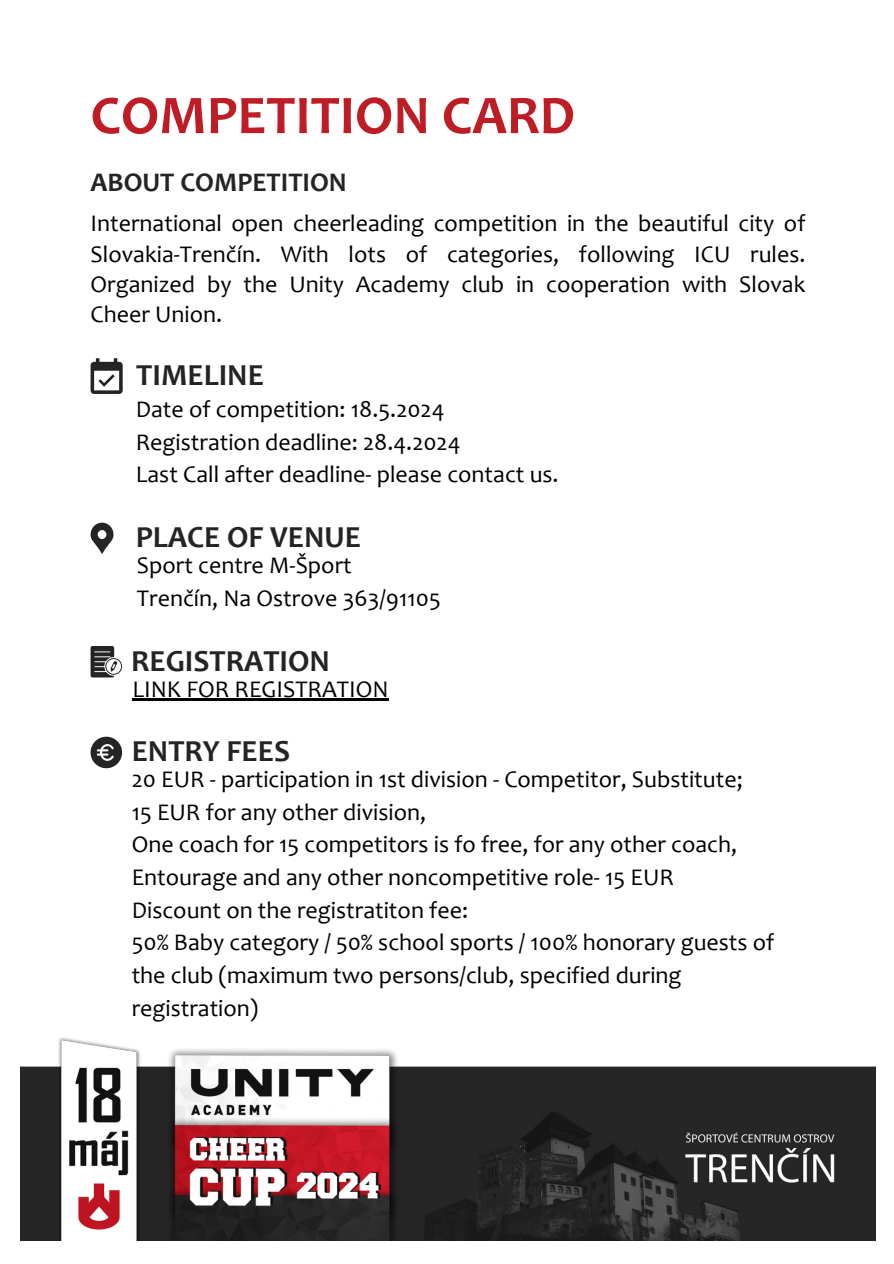
<style>
.page{position:relative;width:894px;height:1264px;background:#fff}
.page>*{position:absolute;margin:0;border:0;box-sizing:border-box;transform-origin:0 0}
.t1{font:700 55.05px "Candara";color:#bf1d26}
.t2{font:700 30.75px "Candara";color:#242424}
.t3{font:700 27px "Candara";color:#242424}
.t4{font:24px/32.7px "Candara";color:#000}
</style>
<div class="page">
<img style="left:21px;top:531px;width:854px;height:709px">
<svg style="left:90px;top:358px;width:33px;height:36px"></svg>
<svg style="left:90px;top:736px;width:32px;height:32px"></svg>
<svg style="left:91px;top:522px;width:22px;height:32px"></svg>
<hr style="left:132px;top:698px;width:256px;height:3px;background:#000">
<svg style="left:90px;top:646px;width:32px;height:31px"></svg>
<p class="t1" style="left:90px;top:93px;width:486px">COMPETITION CARD</p>
<p class="t3" style="left:90px;top:171px;width:258px">ABOUT COMPETITION</p>
<h2 class="t4" style="left:90px;top:211px;width:716px;line-height:30.3px;text-align:justify">International open cheerleading competition in the beautiful city of Slovakia-Trenčín. With lots of categories, following ICU rules.<br>Organized by the Unity Academy club in cooperation with Slovak Cheer Union.</h2>
<p class="t2" style="left:136px;top:363px;width:129px">TIMELINE</p>
<h3 class="t4" style="left:136px;top:395px;width:310px">Date of competition: 18.5.2024</h3>
<p class="t4" style="left:136px;top:428px;width:326px">Registration deadline: 28.4.2024</p>
<p class="t4" style="left:136px;top:460px;width:424px">Last Call after deadline- please contact us.</p>
<p class="t2" style="left:136px;top:525px;width:227px">PLACE OF VENUE</p>
<p class="t4" style="left:137px;top:551px;width:216px">Sport centre M-Šport</p>
<p class="t4" style="left:137px;top:584px;width:305px">Trenčín, Na Ostrove 363/91105</p>
<h2 class="t2" style="left:131px;top:648px;width:200px">REGISTRATION</h2>
<h4 class="t4" style="left:132px;top:674px;width:258px">LINK FOR REGISTRATION</h4>
<h2 class="t2" style="left:132px;top:739px;width:160px">ENTRY FEES</h2>
<p class="t4" style="left:132px;top:765px;width:612px">20 EUR - participation in 1st division - Competitor, Substitute;</p>
<p class="t4" style="left:132px;top:798px;width:296px">15 EUR for any other division,</p>
<p class="t4" style="left:132px;top:830px;width:606px">One coach for 15 competitors is fo free, for any other coach,<br>Entourage and any other noncompetitive role- 15 EUR</p>
<p class="t4" style="left:132px;top:896px;width:338px">Discount on the registratiton fee:</p>
<h2 class="t4" style="left:132px;top:928px;width:644px">50% Baby category / 50% school sports / 100% honorary guests of the club (maximum two persons/club, specified during registration)</h2>
</div>
